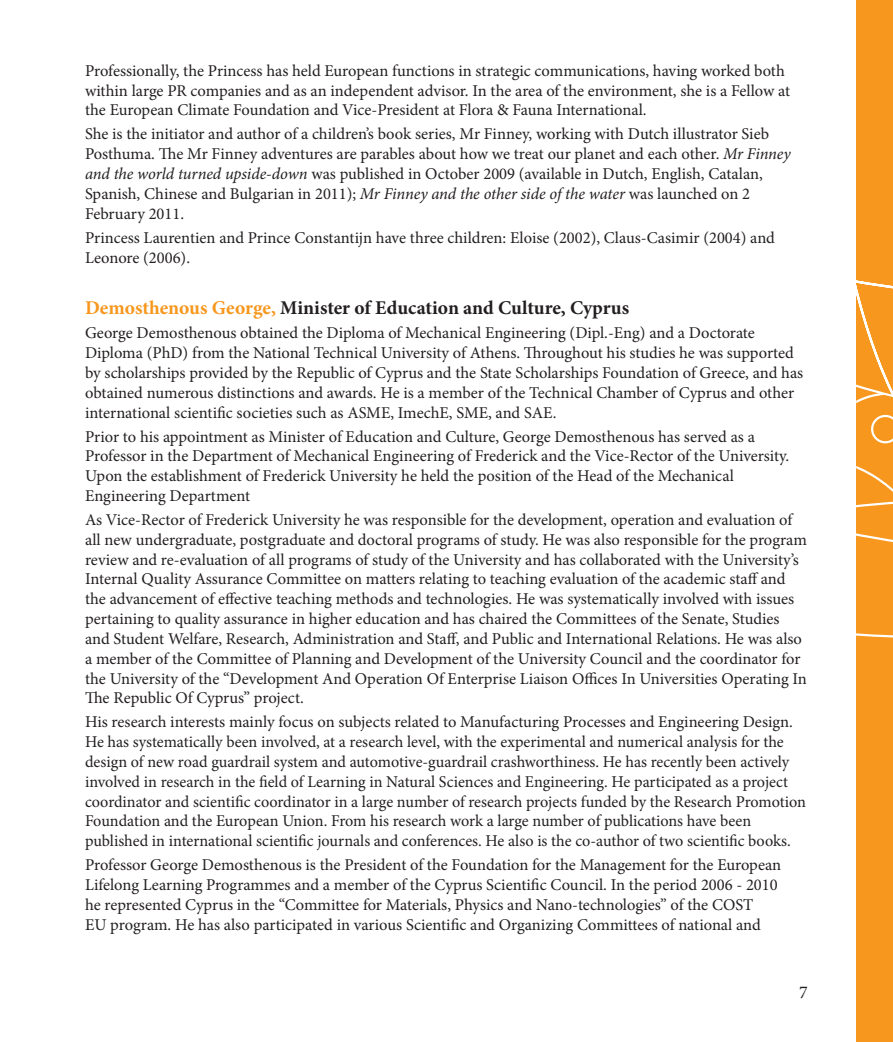
<style>
.page{position:relative;width:893px;height:1042px;background:#fff}
.page>*{position:absolute;margin:0;border:0;box-sizing:border-box;transform-origin:0 0}
.t1{font:700 19.5px "Minion Pro";color:#231f20}
.t2{font:18px "Minion Pro";color:#231f20}
.t3{font:16.5px/19.8px "Minion Pro";letter-spacing:-.005em;color:#231f20}
.s1{font-style:italic}
.s2{color:#f7971d}
</style>
<div class="page">
<div style="left:856px;top:0;width:37px;height:1042px;background:#f7971d"></div>
<svg style="left:856px;top:280px;width:37px;height:358px"></svg>
<p class="t3" style="left:85px;top:61px;width:706px">Professionally, the Princess has held European functions in strategic communications, having worked both within large PR companies and as an independent advisor. In the area of the environment, she is a Fellow at the European Climate Foundation and Vice-President at Flora &amp; Fauna International.</p>
<p class="t3" style="left:85px;top:124px;width:707px">She is the initiator and author of a children’s book series, Mr Finney, working with Dutch illustrator Sieb Posthuma. The Mr Finney adventures are parables about how we treat our planet and each other. <span class="s1">Mr Finney and the world turned upside-down</span> was published in October 2009 (available in Dutch, English, Catalan, Spanish, Chinese and Bulgarian in 2011); <span class="s1">Mr Finney and the other side of the water</span> was launched on 2<br>February 2011.</p>
<p class="t3" style="left:85px;top:228px;width:691px">Princess Laurentien and Prince Constantijn have three children: Eloise (2002), Claus-Casimir (2004) and<br>Leonore (2006).</p>
<p class="t1" style="left:85px;top:294px;width:546px"><span class="s2">Demosthenous George,</span> Minister of Education and Culture, Cyprus</p>
<p class="t3" style="left:85px;top:323px;width:720px">George Demosthenous obtained the Diploma of Mechanical Engineering (Dipl.-Eng) and a Doctorate Diploma (PhD) from the National Technical University of Athens. Throughout his studies he was supported by scholarships provided by the Republic of Cyprus and the State Scholarships Foundation of Greece, and has obtained numerous distinctions and awards. He is a member of the Technical Chamber of Cyprus and other international scientific societies such as ASME, ImechE, SME, and SAE.</p>
<p class="t3" style="left:85px;top:426px;width:706px">Prior to his appointment as Minister of Education and Culture, George Demosthenous has served as a Professor in the Department of Mechanical Engineering of Frederick and the Vice-Rector of the University.<br>Upon the establishment of Frederick University he held the position of the Head of the Mechanical Engineering Department</p>
<p class="t3" style="left:85px;top:510px;width:723px">As Vice-Rector of Frederick University he was responsible for the development, operation and evaluation of all new undergraduate, postgraduate and doctoral programs of study. He was also responsible for the program review and re-evaluation of all programs of study of the University and has collaborated with the University’s Internal Quality Assurance Committee on matters relating to teaching evaluation of the academic staff and the advancement of effective teaching methods and technologies. He was systematically involved with issues pertaining to quality assurance in higher education and has chaired the Committees of the Senate, Studies and Student Welfare, Research, Administration and Staff, and Public and International Relations. He was also a member of the Committee of Planning and Development of the University Council and the coordinator for the University of the “Development And Operation Of Enterprise Liaison Offices In Universities Operating In The Republic Of Cyprus” project.</p>
<p class="t3" style="left:85px;top:712px;width:722px">His research interests mainly focus on subjects related to Manufacturing Processes and Engineering Design.<br>He has systematically been involved, at a research level, with the experimental and numerical analysis for the design of new road guardrail system and automotive-guardrail crashworthiness. He has recently been actively involved in research in the field of Learning in Natural Sciences and Engineering. He participated as a project coordinator and scientific coordinator in a large number of research projects funded by the Research Promotion Foundation and the European Union. From his research work a large number of publications have been published in international scientific journals and conferences. He also is the co-author of two scientific books.</p>
<p class="t3" style="left:85px;top:855px;width:698px">Professor George Demosthenous is the President of the Foundation for the Management for the European Lifelong Learning Programmes and a member of the Cyprus Scientific Council. In the period 2006 - 2010 he represented Cyprus in the “Committee for Materials, Physics and Nano-technologies” of the COST<br>EU program. He has also participated in various Scientific and Organizing Committees of national and</p>
<p class="t2" style="left:799px;top:980px;width:10px">7</p>
</div>
